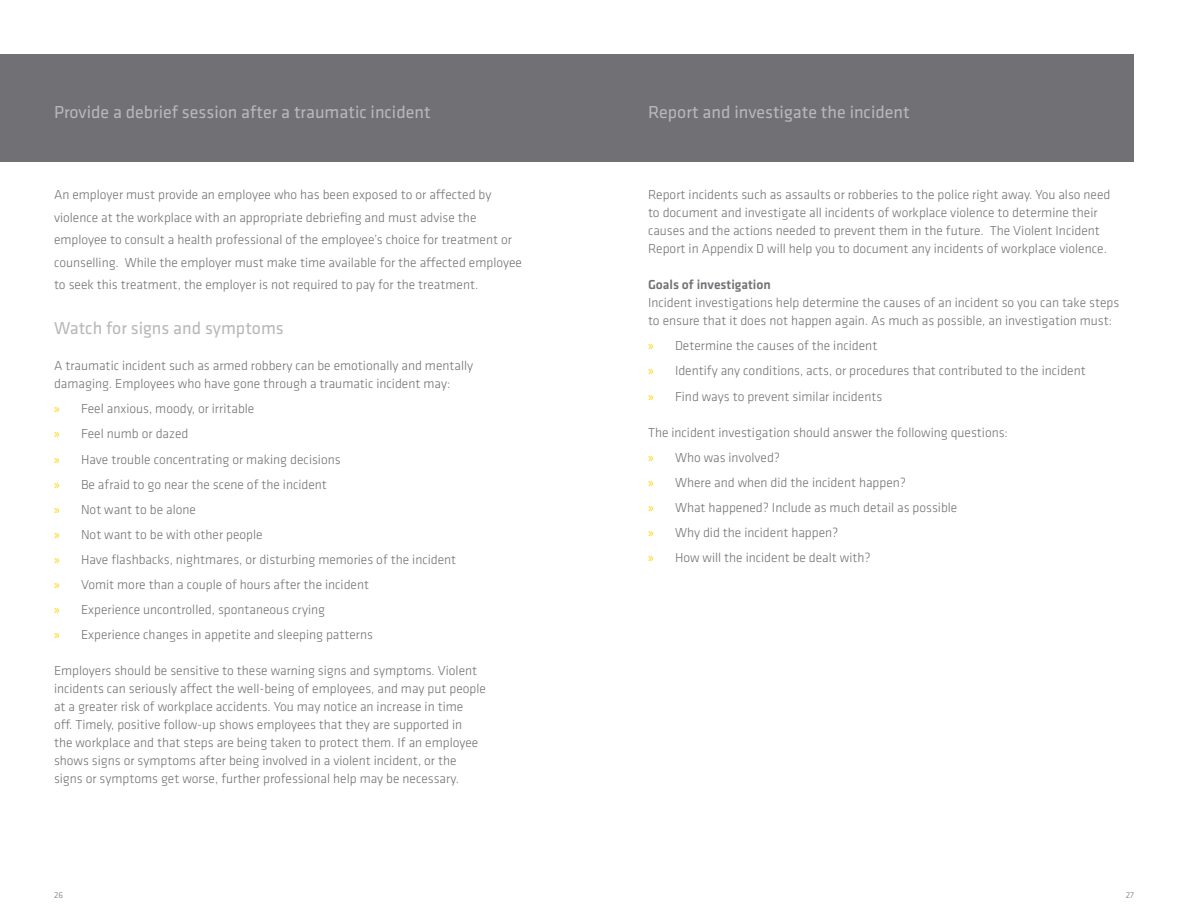
<style>
.page{position:relative;width:1188px;height:918px;background:#fff}
.page>*{position:absolute;margin:0;border:0;box-sizing:border-box;transform-origin:0 0}
.t1{font:18px "Klavika";color:#b8b7b9}
.t2{font:300 13.5px/25.2px "Klavika";color:#717074}
.t3{font:500 13.5px "Klavika";color:#717074}
.t4{font:300 9px "Klavika";color:#717074}
.s1{font-family:"Myriad Pro";font-weight:400;color:#ffd200}
</style>
<div class="page">
<div style="left:0;top:54px;width:594px;height:108px;background:#717074"></div>
<div style="left:594px;top:54px;width:540px;height:108px;background:#717074"></div>
<h1 class="t1" style="left:54px;top:100px;width:378px">Provide a debrief session after a traumatic incident</h1>
<p class="t2" style="left:54px;top:183px;width:470px;line-height:22.5px">An employer must provide an employee who has been exposed to or affected by violence at the workplace with an appropriate debriefing and must advise the employee to consult a health professional of the employee’s choice for treatment or counselling. While the employer must make time available for the affected employee to seek this treatment, the employer is not required to pay for the treatment.</p>
<h1 class="t1" style="left:54px;top:316px;width:231px">Watch for signs and symptoms</h1>
<p class="t2" style="left:54px;top:357px;width:421px;line-height:18px">A traumatic incident such as armed robbery can be emotionally and mentally damaging. Employees who have gone through a traumatic incident may:</p>
<p class="t2" style="left:54px;top:396px;width:404px"><span class="s1">»</span> Feel anxious, moody, or irritable<br><span class="s1">»</span> Feel numb or dazed<br><span class="s1">»</span> Have trouble concentrating or making decisions<br><span class="s1">»</span> Be afraid to go near the scene of the incident<br><span class="s1">»</span> Not want to be alone<br><span class="s1">»</span> Not want to be with other people<br><span class="s1">»</span> Have flashbacks, nightmares, or disturbing memories of the incident <span class="s1">»</span> Vomit more than a couple of hours after the incident<br><span class="s1">»</span> Experience uncontrolled, spontaneous crying<br><span class="s1">»</span> Experience changes in appetite and sleeping patterns</p>
<p class="t2" style="left:54px;top:662px;width:433px;line-height:18px">Employers should be sensitive to these warning signs and symptoms. Violent incidents can seriously affect the well-being of employees, and may put people at a greater risk of workplace accidents. You may notice an increase in time<br>off. Timely, positive follow-up shows employees that they are supported in<br>the workplace and that steps are being taken to protect them. If an employee shows signs or symptoms after being involved in a violent incident, or the signs or symptoms get worse, further professional help may be necessary.</p>
<h1 class="t1" style="left:648px;top:100px;width:263px">Report and investigate the incident</h1>
<p class="t2" style="left:648px;top:186px;width:464px;line-height:18px">Report incidents such as assaults or robberies to the police right away. You also need to document and investigate all incidents of workplace violence to determine their causes and the actions needed to prevent them in the future. The Violent Incident Report in Appendix D will help you to document any incidents of workplace violence.</p>
<p class="t3" style="left:648px;top:276px;width:124px">Goals of investigation</p>
<p class="t2" style="left:648px;top:294px;width:473px;line-height:18px">Incident investigations help determine the causes of an incident so you can take steps to ensure that it does not happen again. As much as possible, an investigation must:</p>
<p class="t2" style="left:648px;top:333px;width:439px"><span class="s1">»</span> Determine the causes of the incident<br><span class="s1">»</span> Identify any conditions, acts, or procedures that contributed to the incident <span class="s1">»</span> Find ways to prevent similar incidents</p>
<p class="t2" style="left:648px;top:419px;width:361px">The incident investigation should answer the following questions: <span class="s1">»</span> Who was involved?<br><span class="s1">»</span> Where and when did the incident happen?<br><span class="s1">»</span> What happened? Include as much detail as possible<br><span class="s1">»</span> Why did the incident happen?<br><span class="s1">»</span> How will the incident be dealt with?</p>
<p class="t4" style="left:54px;top:889px;width:11px">26</p>
<p class="t4" style="left:1126px;top:889px;width:10px">27</p>
</div>
